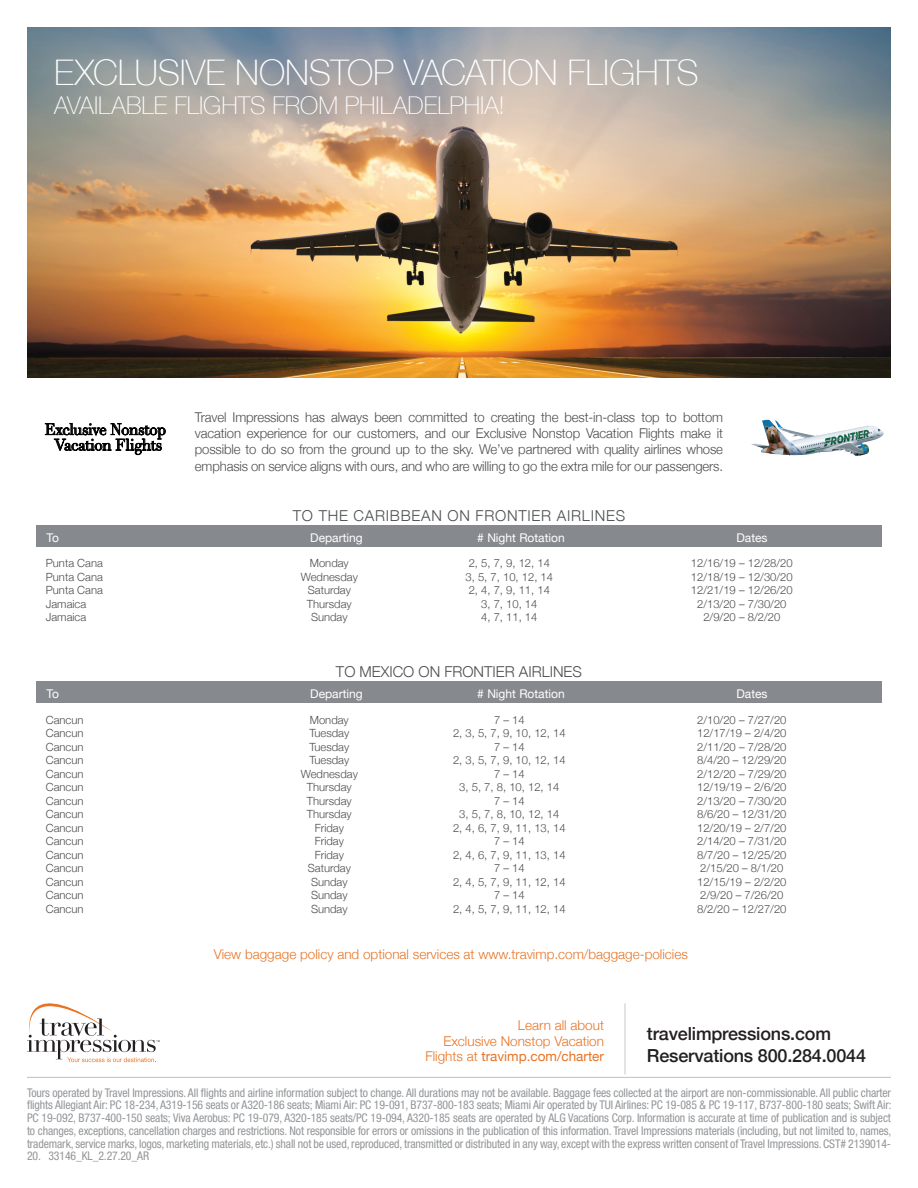
<style>
.page{position:relative;width:918px;height:1188px;background:#fff}
.page>*{position:absolute;margin:0;border:0;box-sizing:border-box;transform-origin:0 0}
.t1{font:100 35.25px "Helvetica Neue";letter-spacing:-.005em;color:#fff}
.t2{font:100 24.45px "Helvetica Neue";letter-spacing:.005em;color:#fff}
.t3{font:500 18px/21.6px "Helvetica Neue";letter-spacing:-.01em;color:#231f20}
.t4{font:15.6px/15.6px "Didot";letter-spacing:-.03em;color:#010101;text-align:center}
.t5{font:300 15px "Helvetica Neue";letter-spacing:.05em;color:#4b4c4d}
.t6{font:300 15px "Helvetica Neue";color:#4b4c4d}
.t7{font:300 13.5px/16.2px "Helvetica Neue";letter-spacing:-.01em;color:#4b4c4d;text-align:justify}
.t8{font:300 13.5px/15.8px "Helvetica Neue";color:#e87324;text-align:right}
.t9{font:condensed 12px/12.8px "Helvetica Neue";letter-spacing:-.01em;color:#939598;text-align:justify}
.t10{font:12px "Helvetica Neue";color:#fff}
.t11{font:300 11.25px "Helvetica Neue";color:#4b4c4d}
.s1{font-weight:400}
</style>
<div class="page">
<img style="left:27px;top:27px;width:864px;height:351px">
<hr style="left:27px;top:1077px;width:864px;height:1px;background:#c7c8ca">
<img style="left:751px;top:420px;width:133px;height:36px">
<svg style="left:45px;top:423px;width:121px;height:32px"></svg>
<hr style="left:625px;top:1003px;width:1px;height:72px;background:#c7c8ca">
<div style="left:36px;top:526px;width:846px;height:21px;background:#868a8e"></div>
<div style="left:36px;top:681px;width:846px;height:22px;background:#868a8e"></div>
<svg style="left:27px;top:1003px;width:133px;height:59px"></svg>
<p class="t1" style="left:54px;top:46px;width:646px">EXCLUSIVE NONSTOP VACATION FLIGHTS</p>
<p class="t2" style="left:54px;top:86px;width:452px">AVAILABLE FLIGHTS FROM PHILADELPHIA!</p>
<p class="t4" style="left:45px;top:422px;width:123px">Exclusive Nonstop<br>Vacation Flights</p>
<p class="t7" style="left:195px;top:408px;width:530px">Travel Impressions has always been committed to creating the best-in-class top to bottom vacation experience for our customers, and our Exclusive Nonstop Vacation Flights make it possible to do so from the ground up to the sky. We’ve partnered with quality airlines whose emphasis on service aligns with ours, and who are willing to go the extra mile for our passengers.</p>
<p class="t5" style="left:293px;top:504px;width:334px">TO THE CARIBBEAN ON FRONTIER AIRLINES</p>
<p class="t10" style="left:47px;top:529px;width:14px">To</p>
<p class="t10" style="left:310px;top:529px;width:54px">Departing</p>
<p class="t10" style="left:477px;top:529px;width:89px"># Night Rotation</p>
<p class="t10" style="left:736px;top:529px;width:33px">Dates</p>
<p class="t11" style="left:46px;top:554px;width:59px">Punta Cana</p>
<p class="t11" style="left:310px;top:554px;width:41px">Monday</p>
<p class="t11" style="left:469px;top:554px;width:83px">2, 5, 7, 9, 12, 14</p>
<p class="t11" style="left:691px;top:554px;width:103px">12/16/19 – 12/28/20</p>
<p class="t11" style="left:46px;top:567px;width:59px">Punta Cana</p>
<p class="t11" style="left:301px;top:567px;width:59px">Wednesday</p>
<p class="t11" style="left:466px;top:567px;width:89px">3, 5, 7, 10, 12, 14</p>
<p class="t11" style="left:691px;top:567px;width:103px">12/18/19 – 12/30/20</p>
<p class="t11" style="left:46px;top:581px;width:59px">Punta Cana</p>
<p class="t11" style="left:308px;top:581px;width:45px">Saturday</p>
<p class="t11" style="left:469px;top:581px;width:83px">2, 4, 7, 9, 11, 14</p>
<p class="t11" style="left:691px;top:581px;width:103px">12/21/19 – 12/26/20</p>
<p class="t11" style="left:46px;top:594px;width:42px">Jamaica</p>
<p class="t11" style="left:307px;top:594px;width:46px">Thursday</p>
<p class="t11" style="left:481px;top:594px;width:58px">3, 7, 10, 14</p>
<p class="t11" style="left:697px;top:594px;width:91px">2/13/20 – 7/30/20</p>
<p class="t11" style="left:46px;top:608px;width:42px">Jamaica</p>
<p class="t11" style="left:311px;top:608px;width:38px">Sunday</p>
<p class="t11" style="left:481px;top:608px;width:58px">4, 7, 11, 14</p>
<p class="t11" style="left:703px;top:608px;width:78px">2/9/20 – 8/2/20</p>
<p class="t6" style="left:336px;top:659px;width:248px">TO MEXICO ON FRONTIER AIRLINES</p>
<p class="t10" style="left:47px;top:685px;width:14px">To</p>
<p class="t10" style="left:310px;top:685px;width:54px">Departing</p>
<p class="t10" style="left:477px;top:685px;width:89px"># Night Rotation</p>
<p class="t10" style="left:736px;top:685px;width:33px">Dates</p>
<p class="t11" style="left:46px;top:710px;width:39px">Cancun</p>
<p class="t11" style="left:310px;top:710px;width:41px">Monday</p>
<p class="t11" style="left:494px;top:710px;width:32px">7 – 14</p>
<p class="t11" style="left:697px;top:710px;width:91px">2/10/20 – 7/27/20</p>
<p class="t11" style="left:46px;top:724px;width:39px">Cancun</p>
<p class="t11" style="left:309px;top:724px;width:42px">Tuesday</p>
<p class="t11" style="left:453px;top:724px;width:114px">2, 3, 5, 7, 9, 10, 12, 14</p>
<p class="t11" style="left:697px;top:724px;width:91px">12/17/19 – 2/4/20</p>
<p class="t11" style="left:46px;top:737px;width:39px">Cancun</p>
<p class="t11" style="left:309px;top:737px;width:42px">Tuesday</p>
<p class="t11" style="left:494px;top:737px;width:32px">7 – 14</p>
<p class="t11" style="left:697px;top:737px;width:91px">2/11/20 – 7/28/20</p>
<p class="t11" style="left:46px;top:751px;width:39px">Cancun</p>
<p class="t11" style="left:309px;top:751px;width:42px">Tuesday</p>
<p class="t11" style="left:453px;top:751px;width:114px">2, 3, 5, 7, 9, 10, 12, 14</p>
<p class="t11" style="left:697px;top:751px;width:91px">8/4/20 – 12/29/20</p>
<p class="t11" style="left:46px;top:764px;width:39px">Cancun</p>
<p class="t11" style="left:301px;top:764px;width:59px">Wednesday</p>
<p class="t11" style="left:494px;top:764px;width:32px">7 – 14</p>
<p class="t11" style="left:697px;top:764px;width:91px">2/12/20 – 7/29/20</p>
<p class="t11" style="left:46px;top:778px;width:39px">Cancun</p>
<p class="t11" style="left:307px;top:778px;width:46px">Thursday</p>
<p class="t11" style="left:459px;top:778px;width:102px">3, 5, 7, 8, 10, 12, 14</p>
<p class="t11" style="left:697px;top:778px;width:91px">12/19/19 – 2/6/20</p>
<p class="t11" style="left:46px;top:791px;width:39px">Cancun</p>
<p class="t11" style="left:307px;top:791px;width:46px">Thursday</p>
<p class="t11" style="left:494px;top:791px;width:32px">7 – 14</p>
<p class="t11" style="left:697px;top:791px;width:91px">2/13/20 – 7/30/20</p>
<p class="t11" style="left:46px;top:805px;width:39px">Cancun</p>
<p class="t11" style="left:307px;top:805px;width:46px">Thursday</p>
<p class="t11" style="left:459px;top:805px;width:102px">3, 5, 7, 8, 10, 12, 14</p>
<p class="t11" style="left:697px;top:805px;width:91px">8/6/20 – 12/31/20</p>
<p class="t11" style="left:46px;top:818px;width:39px">Cancun</p>
<p class="t11" style="left:315px;top:818px;width:31px">Friday</p>
<p class="t11" style="left:453px;top:818px;width:114px">2, 4, 6, 7, 9, 11, 13, 14</p>
<p class="t11" style="left:697px;top:818px;width:91px">12/20/19 – 2/7/20</p>
<p class="t11" style="left:46px;top:832px;width:39px">Cancun</p>
<p class="t11" style="left:315px;top:832px;width:31px">Friday</p>
<p class="t11" style="left:494px;top:832px;width:32px">7 – 14</p>
<p class="t11" style="left:697px;top:832px;width:91px">2/14/20 – 7/31/20</p>
<p class="t11" style="left:46px;top:845px;width:39px">Cancun</p>
<p class="t11" style="left:315px;top:845px;width:31px">Friday</p>
<p class="t11" style="left:453px;top:845px;width:114px">2, 4, 6, 7, 9, 11, 13, 14</p>
<p class="t11" style="left:697px;top:845px;width:91px">8/7/20 – 12/25/20</p>
<p class="t11" style="left:46px;top:859px;width:39px">Cancun</p>
<p class="t11" style="left:308px;top:859px;width:45px">Saturday</p>
<p class="t11" style="left:494px;top:859px;width:32px">7 – 14</p>
<p class="t11" style="left:700px;top:859px;width:85px">2/15/20 – 8/1/20</p>
<p class="t11" style="left:46px;top:872px;width:39px">Cancun</p>
<p class="t11" style="left:311px;top:872px;width:38px">Sunday</p>
<p class="t11" style="left:453px;top:872px;width:114px">2, 4, 5, 7, 9, 11, 12, 14</p>
<p class="t11" style="left:697px;top:872px;width:91px">12/15/19 – 2/2/20</p>
<p class="t11" style="left:46px;top:886px;width:39px">Cancun</p>
<p class="t11" style="left:311px;top:886px;width:38px">Sunday</p>
<p class="t11" style="left:494px;top:886px;width:32px">7 – 14</p>
<p class="t11" style="left:700px;top:886px;width:85px">2/9/20 – 7/26/20</p>
<p class="t11" style="left:46px;top:899px;width:39px">Cancun</p>
<p class="t11" style="left:311px;top:899px;width:38px">Sunday</p>
<p class="t11" style="left:453px;top:899px;width:114px">2, 4, 5, 7, 9, 11, 12, 14</p>
<p class="t11" style="left:697px;top:899px;width:91px">8/2/20 – 12/27/20</p>
<p class="t8" style="left:214px;top:946px;width:476px">View baggage policy and optional services at www.travimp.com/baggage-policies</p>
<p class="t8" style="left:518px;top:1016px;width:88px">Learn all about</p>
<p class="t8" style="left:425px;top:1032px;width:180px">Exclusive Nonstop Vacation<br>Flights at <span class="s1">travimp.com/charter</span></p>
<p class="t3" style="left:647px;top:1021px;width:221px">travelimpressions.com<br>Reservations 800.284.0044</p>
<p class="t9" style="left:27px;top:1086px;width:866px">Tours operated by Travel Impressions. All flights and airline information subject to change. All durations may not be available. Baggage fees collected at the airport are non-commissionable. All public charter flights Allegiant Air: PC 18-234, A319-156 seats or A320-186 seats; Miami Air: PC 19-091, B737-800-183 seats; Miami Air operated by TUI Airlines: PC 19-085 &amp; PC 19-117, B737-800-180 seats; Swift Air:<br>PC 19-092, B737-400-150 seats; Viva Aerobus: PC 19-079, A320-185 seats/PC 19-094, A320-185 seats are operated by ALG Vacations Corp. Information is accurate at time of publication and is subject to changes, exceptions, cancellation charges and restrictions. Not responsible for errors or omissions in the publication of this information. Travel Impressions materials (including, but not limited to, names, trademark, service marks, logos, marketing materials, etc.) shall not be used, reproduced, transmitted or distributed in any way, except with the express written consent of Travel Impressions. CST# 2139014-</p>
<p class="t9" style="left:27px;top:1150px;width:124px">20. 33146_KL_2.27.20_AR</p>
</div>
